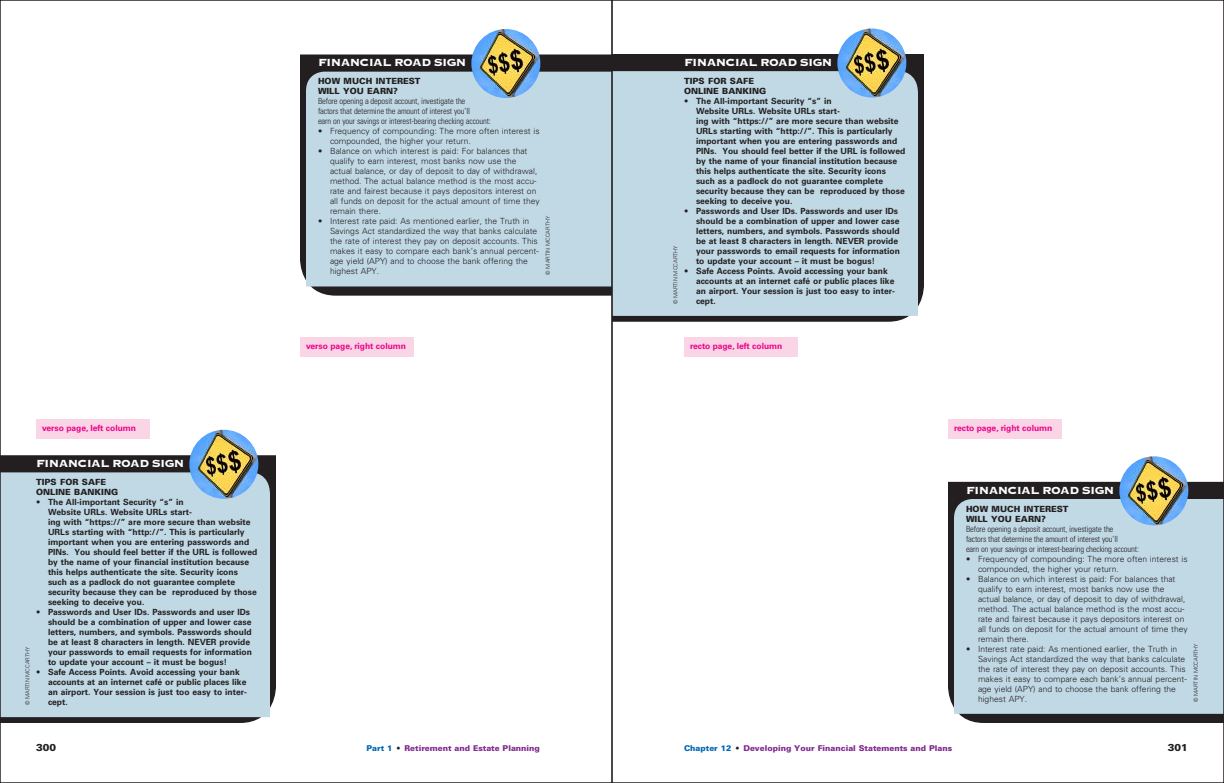
<style>
.page{position:relative;width:1224px;height:783px;background:#fff}
.page>*{position:absolute;margin:0;border:0;box-sizing:border-box;transform-origin:0 0}
.t1{font:13.5px "Copperplate Gothic Std 33 BC";letter-spacing:-.05em;color:#fff}
.t2{font:900 10px "Univers LT Std";color:#231f20}
.t3{font:700 8.5px/10px "Univers LT Std";color:#231f20}
.t4{font:300 8.5px/10px "Univers LT Std";color:#231f20}
.t5{font:300 condensed 8.5px/10px "Univers LT Std";letter-spacing:-.015em;color:#231f20}
.t6{font:900 8.5px "Univers LT Std";color:#231f20}
.t7{font:700 8.5px "Univers LT Std";color:#ed028c}
.t8{font:900 8px "Univers LT Std";color:#802990}
.t9{font:300 5.5px "Univers LT Std";color:#231f20}
.s1{font-weight:300}
.s2{color:#0166b3}
.s3{color:#231f20}
</style>
<div class="page">
<svg style="left:614px;top:54px;width:310px;height:268px;fill:#231f20"></svg>
<div style="left:614px;top:71px;width:304px;height:245px;background:#c1d9e5"></div>
<img style="left:837px;top:28px;width:69px;height:70px;border-radius:34px">
<svg style="left:2px;top:455px;width:274px;height:268px;fill:#231f20"></svg>
<div style="left:2px;top:472px;width:268px;height:245px;background:#c1d9e5"></div>
<img style="left:189px;top:430px;width:69px;height:69px;border-radius:34px">
<svg style="left:300px;top:54px;width:310px;height:242px;fill:#231f20"></svg>
<div style="left:948px;top:482px;width:274px;height:241px;background:#231f20"></div>
<div style="left:306px;top:72px;width:304px;height:214px;background:#c1d9e5"></div>
<div style="left:954px;top:499px;width:268px;height:215px;background:#c1d9e5"></div>
<img style="left:471px;top:29px;width:69px;height:69px;border-radius:34px">
<img style="left:1119px;top:456px;width:69px;height:69px;border-radius:34px">
<div style="left:36px;top:419px;width:114px;height:20px;background:#fad5e5"></div>
<div style="left:948px;top:419px;width:114px;height:20px;background:#fad5e5"></div>
<div style="left:684px;top:337px;width:114px;height:20px;background:#fad5e5"></div>
<div style="left:300px;top:337px;width:114px;height:20px;background:#fad5e5"></div>
<h1 class="t1" style="left:318px;top:56px;width:125px">FINANCIAL ROAD SIGN</h1>
<p class="t6" style="left:318px;top:76px;width:42px">HOW MUCH</p>
<p class="t6" style="left:376px;top:76px;width:10px">INTEREST</p>
<p class="t6" style="left:318px;top:86px;width:7px">WILL</p>
<p class="t6" style="left:343px;top:86px;width:15px">YOU</p>
<p class="t6" style="left:367px;top:86px;width:8px">EARN</p>
<p class="t6" style="left:393px;top:86px;width:6px">?</p>
<p class="t5" style="left:318px;top:97px;width:174px">Before opening a deposit account, investigate the<br>factors that determine the amount of interest you’ll<br>earn on your savings or interest-bearing checking account:</p>
<p class="t4" style="left:330px;top:126px;width:211px;text-indent:-12px">• Frequency of compounding: The more often interest is compounded, the higher your return.</p>
<p class="t4" style="left:330px;top:146px;width:211px;text-indent:-12px">• Balance on which interest is paid: For balances that qualify to earn interest, most banks now use the actual balance, or day of deposit to day of withdrawal, method. The actual balance method is the most accu&shy;rate and fairest because it pays depositors interest on all funds on deposit for the actual amount of time they remain there.</p>
<p class="t4" style="left:330px;top:216px;width:210px;text-indent:-12px">• Interest rate paid: As mentioned earlier, the Truth in Savings Act standardized the way that banks calculate the rate of interest they pay on deposit accounts. This makes it easy to compare each bank’s annual percent&shy;age yield (APY) and to choose the bank offering the highest APY.</p>
<p class="t9" style="left:545px;top:275px;width:60px;rotate:-90deg">© Martin McCarthy</p>
<h1 class="t1" style="left:684px;top:56px;width:125px">FINANCIAL ROAD SIGN</h1>
<p class="t6" style="left:684px;top:76px;width:12px">TIPS</p>
<p class="t6" style="left:708px;top:76px;width:7px">FOR</p>
<p class="t6" style="left:730px;top:76px;width:13px">SAFE</p>
<p class="t6" style="left:684px;top:86px;width:14px">ONLINE</p>
<p class="t6" style="left:722px;top:86px;width:34px">BAN KING</p>
<p class="t3" style="left:696px;top:96px;width:211px;text-indent:-12px"><span class="s1">•</span> The All-important Security “s” in<br>Website URLs. Website URLs start-<br>ing with “https://” are more secure than website URLs starting with “http://”. This is particularly important when you are entering passwords and PINs. You should feel better if the URL is followed by the name of your financial institution because this helps authenticate the site. Security icons such as a padlock do not guarantee complete security because they can be reproduced by those seeking to deceive you.</p>
<p class="t3" style="left:696px;top:206px;width:206px;text-indent:-12px"><span class="s1">•</span> Passwords and User IDs. Passwords and user IDs should be a combination of upper and lower case letters, numbers, and symbols. Passwords should be at least 8 characters in length. NEVER provide your passwords to email requests for information to update your account – it must be bogus!</p>
<p class="t3" style="left:696px;top:266px;width:200px;text-indent:-12px"><span class="s1">•</span> Safe Access Points. Avoid accessing your bank accounts at an internet café or public places like an airport. Your session is just too easy to inter&shy;cept.</p>
<p class="t9" style="left:672px;top:304px;width:60px;rotate:-90deg">© Martin McCarthy</p>
<p class="t7" style="left:306px;top:341px;width:102px">verso page, right column</p>
<p class="t7" style="left:690px;top:341px;width:94px">recto page, left column</p>
<p class="t7" style="left:42px;top:423px;width:96px">verso page, left column</p>
<p class="t7" style="left:954px;top:423px;width:100px">recto page, right column</p>
<h1 class="t1" style="left:36px;top:457px;width:125px">FINANCIAL ROAD SIGN</h1>
<p class="t6" style="left:36px;top:477px;width:12px">TIPS</p>
<p class="t6" style="left:60px;top:477px;width:7px">FOR</p>
<p class="t6" style="left:82px;top:477px;width:13px">SAFE</p>
<p class="t6" style="left:36px;top:487px;width:14px">ONLINE</p>
<p class="t6" style="left:74px;top:487px;width:34px">BAN KING</p>
<p class="t3" style="left:48px;top:497px;width:211px;text-indent:-12px"><span class="s1">•</span> The All-important Security “s” in<br>Website URLs. Website URLs start-<br>ing with “https://” are more secure than website URLs starting with “http://”. This is particularly important when you are entering passwords and PINs. You should feel better if the URL is followed by the name of your financial institution because this helps authenticate the site. Security icons such as a padlock do not guarantee complete security because they can be reproduced by those seeking to deceive you.</p>
<p class="t3" style="left:48px;top:607px;width:206px;text-indent:-12px"><span class="s1">•</span> Passwords and User IDs. Passwords and user IDs should be a combination of upper and lower case letters, numbers, and symbols. Passwords should be at least 8 characters in length. NEVER provide your passwords to email requests for information to update your account – it must be bogus!</p>
<p class="t3" style="left:48px;top:667px;width:200px;text-indent:-12px"><span class="s1">•</span> Safe Access Points. Avoid accessing your bank accounts at an internet café or public places like an airport. Your session is just too easy to inter&shy;cept.</p>
<p class="t9" style="left:24px;top:705px;width:60px;rotate:-90deg">© Martin McCarthy</p>
<h1 class="t1" style="left:966px;top:483px;width:125px">FINANCIAL ROAD SIGN</h1>
<p class="t6" style="left:966px;top:503px;width:42px">HOW MUCH</p>
<p class="t6" style="left:1024px;top:503px;width:10px">INTEREST</p>
<p class="t6" style="left:966px;top:513px;width:7px">WILL</p>
<p class="t6" style="left:991px;top:513px;width:15px">YOU</p>
<p class="t6" style="left:1015px;top:513px;width:8px">EARN</p>
<p class="t6" style="left:1041px;top:513px;width:6px">?</p>
<p class="t5" style="left:966px;top:524px;width:174px">Before opening a deposit account, investigate the<br>factors that determine the amount of interest you’ll<br>earn on your savings or interest-bearing checking account:</p>
<p class="t4" style="left:978px;top:554px;width:211px;text-indent:-12px">• Frequency of compounding: The more often interest is compounded, the higher your return.</p>
<p class="t4" style="left:978px;top:574px;width:211px;text-indent:-12px">• Balance on which interest is paid: For balances that qualify to earn interest, most banks now use the actual balance, or day of deposit to day of withdrawal, method. The actual balance method is the most accu&shy;rate and fairest because it pays depositors interest on all funds on deposit for the actual amount of time they remain there.</p>
<p class="t4" style="left:978px;top:644px;width:210px;text-indent:-12px">• Interest rate paid: As mentioned earlier, the Truth in Savings Act standardized the way that banks calculate the rate of interest they pay on deposit accounts. This makes it easy to compare each bank’s annual percent&shy;age yield (APY) and to choose the bank offering the highest APY.</p>
<p class="t9" style="left:1193px;top:702px;width:60px;rotate:-90deg">© Martin McCarthy</p>
<p class="t2" style="left:36px;top:741px;width:22px">300</p>
<p class="t8" style="left:367px;top:743px;width:175px"><span class="s2">PART 1</span> <span class="s3">•</span> RETIREMENT AND ESTATE PLANNING</p>
<p class="t8" style="left:684px;top:743px;width:270px"><span class="s2">CHAPTER 12</span> <span class="s3">•</span> DEVELOPING YOUR FINANCIAL STATEMENTS AND PLANS</p>
<p class="t2" style="left:1168px;top:741px;width:22px">301</p>
</div>
